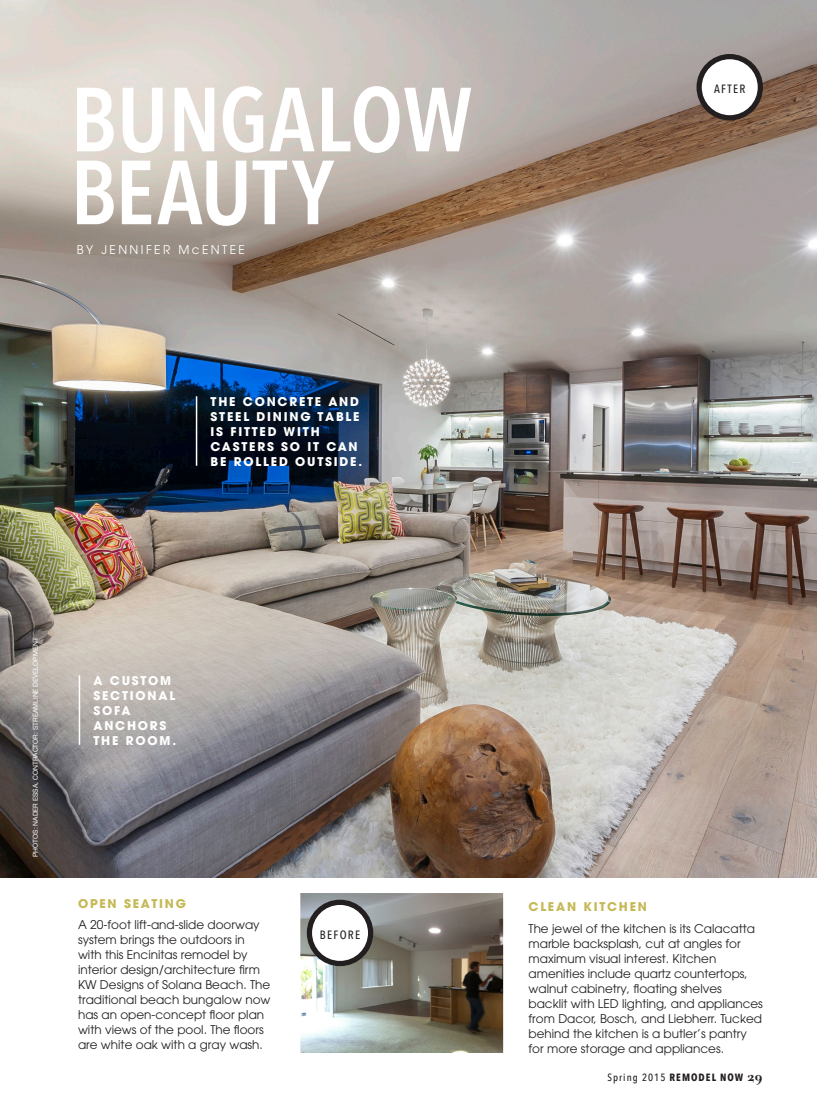
<style>
.page{position:relative;width:817px;height:1107px;background:#fff}
.page>*{position:absolute;margin:0;border:0;box-sizing:border-box;transform-origin:0 0}
.t1{font:600 89.85px/72.9px "Avenir Next Condensed";color:#fff}
.t2{font:12px/15px "Avant Garde";color:#231f20}
.t3{font:700 12px/15px "Avant Garde";letter-spacing:.15em;color:#fff}
.t4{font:700 12px "Avant Garde";letter-spacing:.15em;color:#c5b956}
.t5{font:12px "Avant Garde";letter-spacing:.2em;color:#fff}
.t6{font:500 12px "Avenir Next Condensed";letter-spacing:.11em;color:#231f20}
.t7{font:500 10.5px "Avenir Next Condensed";letter-spacing:.1em;color:#231f20}
.t8{font:6.75px "Helvetica Neue";color:#fff}
.s1{font-weight:700}
.s2{font-family:"Filosofia";font-weight:700;font-size:15px}
</style>
<div class="page">
<img style="left:0;top:0;width:817px;height:878px">
<svg style="left:278px;top:871px;width:248px;height:182px"></svg>
<div style="left:309px;top:902px;width:62px;height:62px;background:#fff;border-radius:50%"></div>
<div style="left:307px;top:900px;width:66px;height:66px;border:5px solid #231f20;border-radius:50%"></div>
<div style="left:699px;top:57px;width:61px;height:61px;background:#fff;border-radius:50%"></div>
<div style="left:696px;top:54px;width:67px;height:66px;border:5px solid #231f20;border-radius:50%"></div>
<hr style="left:196px;top:396px;width:1px;height:70px;background:#fff">
<hr style="left:79px;top:675px;width:1px;height:70px;background:#fff">
<p class="t1" style="left:70px;top:81px;width:403px">BUNGALOW<br>BEAUTY</p>
<p class="t5" style="left:77px;top:242px;width:170px">BY JENNIFER McENTEE</p>
<p class="t3" style="left:211px;top:394px;width:153px">THE CONCRETE AND<br>STEEL DINING TABLE<br>IS FITTED WITH<br>CASTERS SO IT CAN<br>BE ROLLED OUTSIDE.</p>
<p class="t6" style="left:714px;top:82px;width:33px">AFTER</p>
<p class="t8" style="left:31px;top:857px;width:221px;rotate:-90deg">PHOTOS: NADER ESSA, CONTRACTOR: STREAMLINE DEVELOPMENT</p>
<p class="t3" style="left:93px;top:673px;width:84px">A CUSTOM<br>SECTIONAL<br>SOFA<br>ANCHORS<br>THE ROOM.</p>
<p class="t4" style="left:78px;top:895px;width:110px">OPEN SEATING</p>
<p class="t2" style="left:78px;top:918px;width:194px">A 20-foot lift-and-slide doorway system brings the outdoors in with this Encinitas remodel by interior design/architecture firm<br>KW Designs of Solana Beach. The traditional beach bungalow now has an open-concept floor plan with views of the pool. The floors are white oak with a gray wash.</p>
<p class="t6" style="left:320px;top:927px;width:42px">BEFORE</p>
<p class="t4" style="left:528px;top:899px;width:120px">CLEAN KITCHEN</p>
<p class="t2" style="left:528px;top:921px;width:236px">The jewel of the kitchen is its Calacatta marble backsplash, cut at angles for maximum visual interest. Kitchen amenities include quartz countertops, walnut cabinetry, floating shelves backlit with LED lighting, and appliances from Dacor, Bosch, and Liebherr. Tucked behind the kitchen is a butler’s pantry for more storage and appliances.</p>
<p class="t7" style="left:607px;top:1071px;width:157px">Spring 2015 <span class="s1">REMODEL NOW</span> <span class="s2">29</span></p>
</div>
